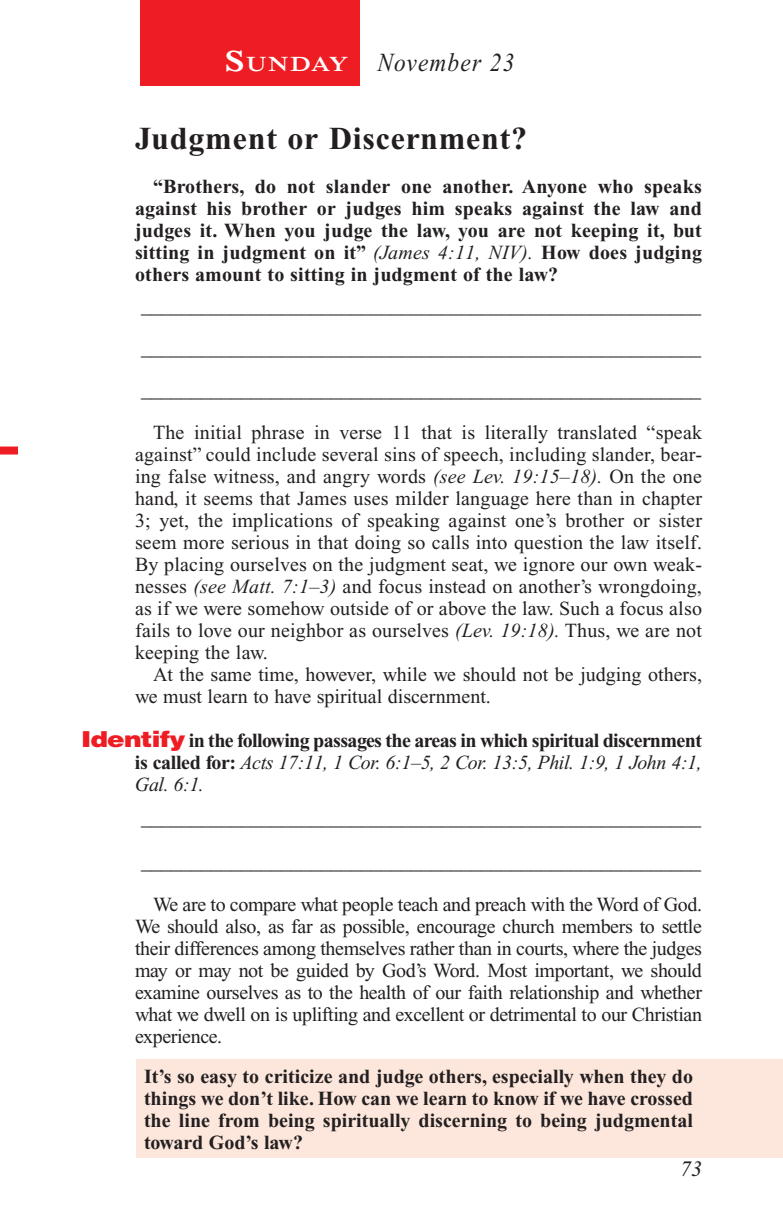
<style>
.page{position:relative;width:783px;height:1224px;background:#fff}
.page>*{position:absolute;margin:0;border:0;box-sizing:border-box;transform-origin:0 0}
.Head{font:700 32px "Times New Roman PS Std";letter-spacing:.025em;color:#231f20}
.Lesson_Dates{font:italic 26px "Times New Roman PS Std";letter-spacing:.05em;color:#231f20;scale:.9 1}
.t1{font:italic 22px "Times New Roman PS Std";color:#231f20}
.Daily_Header{font:600 21px "Times NRMT Std";letter-spacing:.045em;color:#fff;scale:1.1 1}
.Body{font:20px/22px "Times New Roman PS Std";color:#231f20;text-align:justify}
.Body-2{font:700 20px/22px "Times New Roman PS Std";letter-spacing:.01em;color:#231f20;text-align:justify}
.x-screened_box-text{font:700 20px/22px "Times New Roman PS Std";color:#231f20;text-align:justify}
.Blank_Lines{font:20px "Times New Roman PS Std";color:#231f20}
.Question{font:700 20px/22px "Times New Roman PS Std";letter-spacing:-.03em;color:#231f20;text-align:justify}
.Blank_Lines_SB{font:20px "Times New Roman PS Std";color:#231f20}
.s1{font-size:30px}
.s2{font-weight:400;font-style:italic}
.s3{font-style:italic}
.s4{font-family:"Helvetica LT Std";font-weight:900;font-size:22px;color:#ee1d23}
</style>
<div class="page">
<div style="left:140px;top:0;width:220px;height:86px;background:#ee1d23"></div>
<div style="left:0;top:447px;width:18px;height:8px;background:#ee1d23"></div>
<div style="left:137px;top:1060px;width:646px;height:98px;background:#fde7dc"></div>
<p class="Daily_Header" style="left:225px;top:52px;width:114px"><span class="s1">S</span>UNDAY</p>
<p class="Lesson_Dates" style="left:378px;top:48px;width:154px">November 23</p>
<p class="Head" style="left:135px;top:120px;width:394px">Judgment or Discernment?</p>
<p class="Body-2" style="left:135px;top:175px;width:569px;text-indent:18px">“Brothers, do not slander one another. Anyone who speaks against his brother or judges him speaks against the law and judges it. When you judge the law, you are not keeping it, but sitting in judgment on it” <span class="s2">(James 4:11, NIV).</span> How does judging others amount to sitting in judgment of the law?</p>
<p class="Blank_Lines_SB" style="left:141px;top:295px;width:561px">________________________________________________________</p>
<p class="Blank_Lines" style="left:141px;top:337px;width:561px">________________________________________________________</p>
<p class="Blank_Lines" style="left:141px;top:379px;width:561px">________________________________________________________</p>
<p class="Body" style="left:135px;top:421px;width:569px;text-indent:18px">The initial phrase in verse 11 that is literally translated “speak against” could include several sins of speech, including slander, bear&shy;ing false witness, and angry words <span class="s3">(see Lev. 19:15–18).</span> On the one hand, it seems that James uses milder language here than in chapter 3; yet, the implications of speaking against one’s brother or sister seem more serious in that doing so calls into question the law itself.<br>By placing ourselves on the judgment seat, we ignore our own weak&shy;nesses <span class="s3">(see Matt. 7:1–3)</span> and focus instead on another’s wrongdoing, as if we were somehow outside of or above the law. Such a focus also fails to love our neighbor as ourselves <span class="s3">(Lev. 19:18).</span> Thus, we are not keeping the law.</p>
<p class="Body" style="left:135px;top:663px;width:569px;text-indent:18px">At the same time, however, while we should not be judging others, we must learn to have spiritual discernment.</p>
<p class="Question" style="left:135px;top:729px;width:569px;text-indent:-54px"><span class="s4">Identify</span> in the following passages the areas in which spiritual discernment is called for: <span class="s2">Acts 17:11, 1 Cor. 6:1–5, 2 Cor. 13:5, Phil. 1:9, 1 John 4:1, Gal. 6:1.</span></p>
<p class="Blank_Lines_SB" style="left:141px;top:807px;width:561px">________________________________________________________</p>
<p class="Blank_Lines" style="left:141px;top:851px;width:561px">________________________________________________________</p>
<p class="Body" style="left:135px;top:893px;width:569px;text-indent:18px">We are to compare what people teach and preach with the Word of God.<br>We should also, as far as possible, encourage church members to settle their differences among themselves rather than in courts, where the judges may or may not be guided by God’s Word. Most important, we should examine ourselves as to the health of our faith relationship and whether what we dwell on is uplifting and excellent or detrimental to our Christian experience.</p>
<p class="x-screened_box-text" style="left:144px;top:1065px;width:551px">It’s so easy to criticize and judge others, especially when they do things we don’t like. How can we learn to know if we have crossed the line from being spiritually discerning to being judgmental toward God’s law?</p>
<p class="t1" style="left:680px;top:1157px;width:23px">73</p>
</div>
